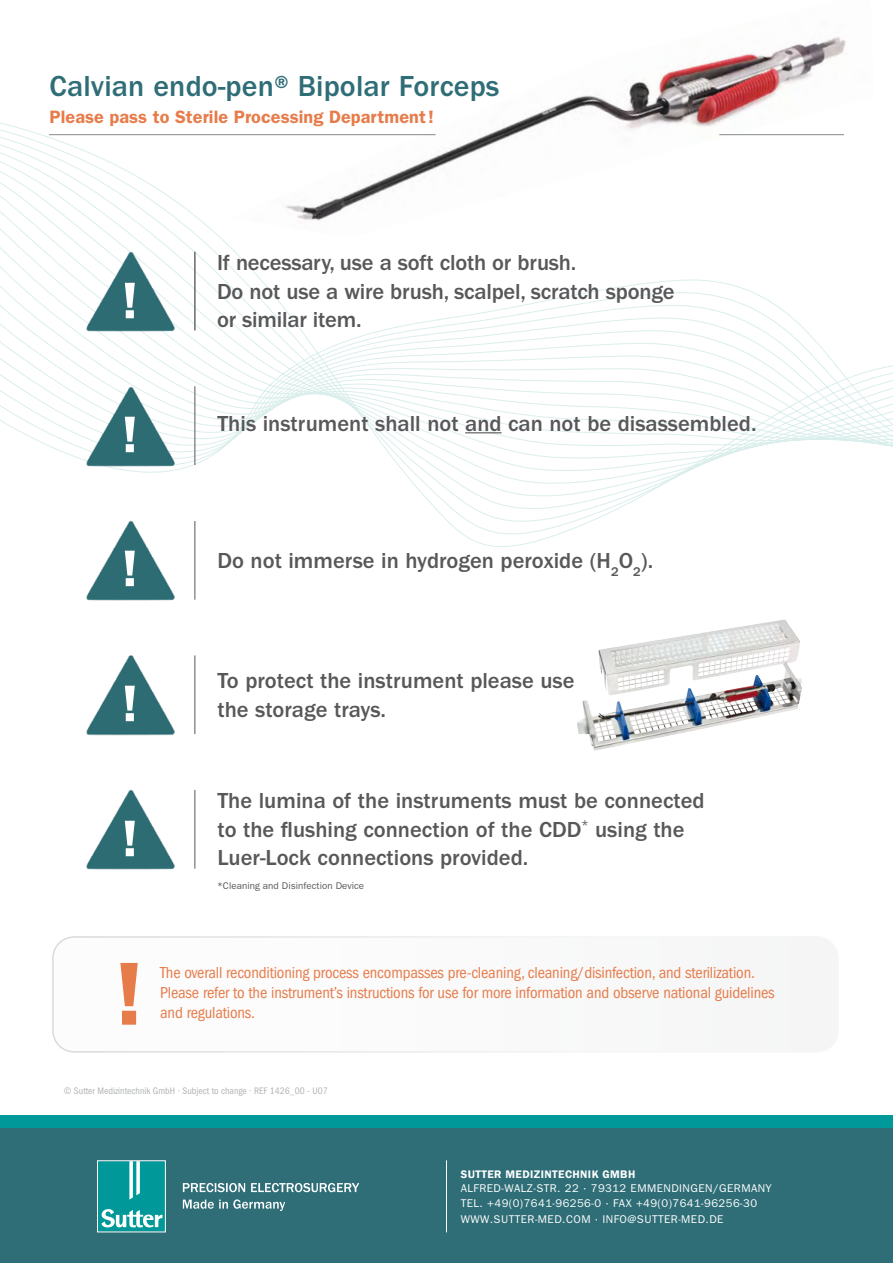
<style>
.page{position:relative;width:893px;height:1263px;background:#fff}
.page>*{position:absolute;margin:0;border:0;box-sizing:border-box;transform-origin:0 0}
.Head_Produkte{font:90px "Franklin Gothic LT Pro Dm";color:#e77c4b}
.Head_Produkte-2{font:51.75px "Franklin Gothic LT Pro Dm";color:#fff}
.t1{font:500 30px "ITC Franklin Gothic Std";letter-spacing:.005em;color:#2f6e77}
.t2{font:500 22.5px "ITC Franklin Gothic Std";color:#58585a}
.t3{font:18px "Franklin Gothic LT Pro Dm";letter-spacing:.005em;color:#e77c4b}
.t4{font:condensed 16.5px/19.8px "ITC Franklin Gothic Std";letter-spacing:-.01em;color:#e77c4b}
.BU_klein{font:11.25px/13.8px "ITC Franklin Gothic Std";letter-spacing:.04em;color:#fff}
.t5{font:condensed 9.75px "ITC Franklin Gothic Std";color:#b1b3b4}
.Head_Produkte-3{font:9.75px "ITC Franklin Gothic Std";letter-spacing:.005em;color:#58585a}
.s1{font-family:"Franklin Gothic";font-weight:600}
</style>
<div class="page">
<svg style="left:0;top:122px;width:893px;height:436px"></svg>
<img style="left:230px;top:37px;width:644px;height:201px">
<hr style="left:719px;top:134px;width:125px;height:1px;background:#87888a">
<hr style="left:49px;top:134px;width:387px;height:1px;background:#87888a">
<div style="left:0;top:1128px;width:893px;height:135px;background:#2f6e77"></div>
<div style="left:0;top:1115px;width:893px;height:13px;background:#009898"></div>
<div style="left:98px;top:1161px;width:67px;height:70px;background:#009898"></div>
<svg style="left:129px;top:1162px;width:11px;height:37px"></svg>
<svg style="left:101px;top:1209px;width:61px;height:18px"></svg>
<div style="left:97px;top:1160px;width:69px;height:72px;border:1px solid #fff"></div>
<svg style="left:183px;top:1199px;width:102px;height:12px"></svg>
<svg style="left:183px;top:1183px;width:176px;height:9px"></svg>
<hr style="left:446px;top:1160px;width:1px;height:72px;background:#fff">
<img style="left:61px;top:497px;width:124px;height:104px">
<hr style="left:194px;top:521px;width:1px;height:79px;background:#58585a">
<div style="left:53px;top:937px;width:785px;height:115px;background:#fafafa;border-radius:21px"></div>
<div style="left:52px;top:936px;width:787px;height:117px;border:2px solid #fff;border-radius:21px"></div>
<img style="left:61px;top:226px;width:124px;height:134px">
<hr style="left:194px;top:252px;width:1px;height:78px;background:#58585a">
<img style="left:86px;top:655px;width:89px;height:81px">
<hr style="left:194px;top:655px;width:1px;height:79px;background:#58585a">
<hr style="left:465px;top:432px;width:37px;height:1px;background:#58585a">
<img style="left:61px;top:360px;width:128px;height:137px">
<hr style="left:194px;top:386px;width:1px;height:79px;background:#58585a">
<img style="left:86px;top:789px;width:89px;height:81px">
<hr style="left:194px;top:790px;width:1px;height:78px;background:#58585a">
<img style="left:577px;top:622px;width:208px;height:113px">
<p class="t1" style="left:50px;top:69px;width:452px">Calvian endo-pen® Bipolar Forceps</p>
<p class="t3" style="left:50px;top:106px;width:386px">Please pass to Sterile Processing Department!</p>
<p class="Head_Produkte-2" style="left:121px;top:270px;width:18px">!</p>
<p class="Head_Produkte-2" style="left:121px;top:404px;width:18px">!</p>
<p class="t2" style="left:217px;top:250px;width:361px">If necessary, use a soft cloth or brush.</p>
<p class="t2" style="left:217px;top:279px;width:459px">Do not use a wire brush, scalpel, scratch sponge</p>
<p class="t2" style="left:217px;top:307px;width:146px">or similar item.</p>
<p class="t2" style="left:217px;top:410px;width:541px">This instrument shall not and can not be disassembled.</p>
<p class="Head_Produkte-2" style="left:121px;top:538px;width:18px">!</p>
<p class="t2" style="left:217px;top:548px;width:437px">Do not immerse in hydrogen peroxide (H<sub>2</sub>O<sub>2</sub>).</p>
<p class="Head_Produkte-2" style="left:121px;top:673px;width:18px">!</p>
<p class="Head_Produkte-2" style="left:121px;top:808px;width:18px">!</p>
<p class="t2" style="left:217px;top:668px;width:359px">To protect the instrument please use</p>
<p class="t2" style="left:217px;top:697px;width:170px">the storage trays.</p>
<p class="t2" style="left:217px;top:788px;width:489px">The lumina of the instruments must be connected</p>
<p class="t2" style="left:217px;top:817px;width:469px">to the flushing connection of the CDD<sup>*</sup> using the</p>
<p class="t2" style="left:217px;top:845px;width:312px">Luer-Lock connections provided.</p>
<p class="Head_Produkte-3" style="left:217px;top:880px;width:149px">*Cleaning and Disinfection Device</p>
<p class="Head_Produkte" style="left:115px;top:941px;width:30px">!</p>
<p class="t4" style="left:160px;top:963px;width:616px">The overall reconditioning process encompasses pre-cleaning, cleaning/disinfection, and sterilization.<br>Please refer to the instrument’s instructions for use for more information and observe national guidelines</p>
<p class="t4" style="left:160px;top:1002px;width:96px">and regulations.</p>
<p class="t5" style="left:64px;top:1085px;width:265px">© Sutter Medizintechnik GmbH · Subject to change · REF 1426_00 - U07</p>
<p class="BU_klein" style="left:461px;top:1167px;width:313px"><span class="s1">SUTTER MEDIZINTECHNIK GMBH<br></span>ALFRED-WALZ-STR. 22 · 79312 EMMENDINGEN/GERMANY</p>
<p class="BU_klein" style="left:461px;top:1195px;width:298px;line-height:15.9px">TEL. +49(0)7641-96256-0 · FAX +49(0)7641-96256-30<br>WWW.SUTTER-MED.COM · INFO@SUTTER-MED.DE</p>
</div>
